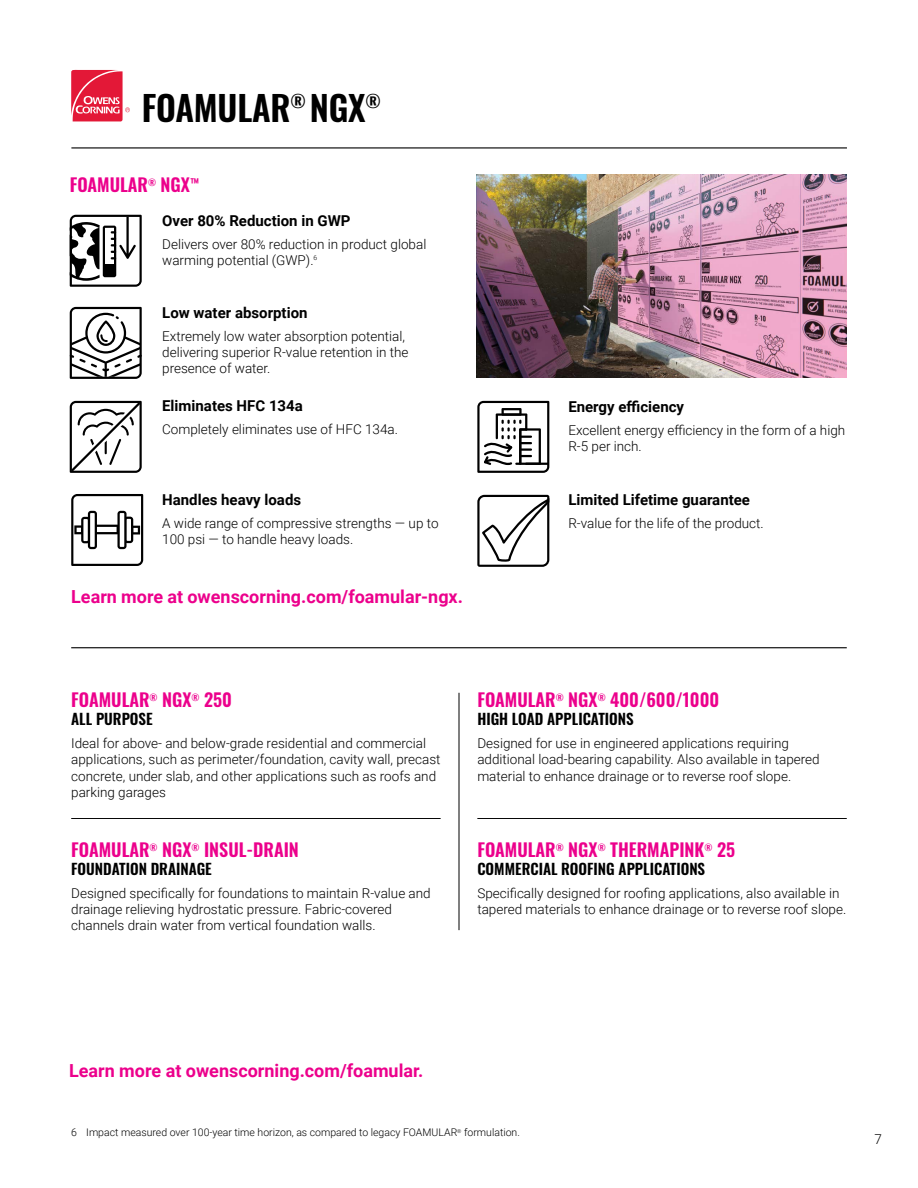
<style>
.page{position:relative;width:918px;height:1188px;background:#fff}
.page>*{position:absolute;margin:0;border:0;box-sizing:border-box;transform-origin:0 0}
.t1{font:600 34.5px "Oswald";letter-spacing:-.005em;color:#000}
.t2{font:600 18px "Oswald";color:#ec008c}
.t3{font:700 18px "Roboto";color:#ec008c}
.t4{font:700 15px "Roboto";color:#000}
.t5{font:600 15px "Oswald";color:#000}
.t6{font:300 13.5px/16.2px "Roboto";color:#000}
.t7{font:300 10.5px "Roboto";color:#000}
</style>
<div class="page">
<img style="left:476px;top:174px;width:371px;height:204px">
<hr style="left:71px;top:647px;width:776px;height:1px;background:#000">
<svg style="left:70px;top:307px;width:72px;height:72px"></svg>
<svg style="left:70px;top:401px;width:72px;height:72px"></svg>
<svg style="left:71px;top:494px;width:72px;height:72px"></svg>
<svg style="left:70px;top:215px;width:72px;height:72px"></svg>
<svg style="left:477px;top:401px;width:72px;height:72px"></svg>
<svg style="left:477px;top:495px;width:72px;height:72px"></svg>
<svg style="left:71px;top:70px;width:59px;height:52px"></svg>
<hr style="left:71px;top:818px;width:370px;height:1px;background:#000">
<hr style="left:477px;top:818px;width:370px;height:1px;background:#000">
<hr style="left:459px;top:693px;width:1px;height:237px;background:#000">
<hr style="left:71px;top:147px;width:776px;height:1px;background:#000">
<h1 class="t1" style="left:142px;top:89px;width:241px">FOAMULAR<sup>®</sup> NGX<sup>®</sup></h1>
<h2 class="t2" style="left:70px;top:175px;width:131px">FOAMULAR<sup>®</sup> NGX<sup>™</sup></h2>
<p class="t4" style="left:162px;top:210px;width:190px">Over 80% Reduction in GWP</p>
<p class="t6" style="left:162px;top:235px;width:266px">Delivers over 80% reduction in product global warming potential (GWP).<sup>6</sup></p>
<p class="t4" style="left:162px;top:302px;width:147px">Low water absorption</p>
<p class="t6" style="left:162px;top:328px;width:248px">Extremely low water absorption potential, delivering superior R-value retention in the presence of water.</p>
<p class="t4" style="left:162px;top:395px;width:142px">Eliminates HFC 134a</p>
<p class="t6" style="left:162px;top:421px;width:237px">Completely eliminates use of HFC 134a.</p>
<p class="t4" style="left:162px;top:489px;width:140px">Handles heavy loads</p>
<p class="t6" style="left:162px;top:515px;width:278px">A wide range of compressive strengths — up to<br>100 psi — to handle heavy loads.</p>
<h2 class="t3" style="left:71px;top:584px;width:393px">Learn more at owenscorning.com/foamular-ngx.</h2>
<p class="t4" style="left:568px;top:396px;width:117px">Energy efficiency</p>
<p class="t6" style="left:568px;top:422px;width:278px">Excellent energy efficiency in the form of a high<br>R-5 per inch.</p>
<p class="t4" style="left:568px;top:489px;width:183px">Limited Lifetime guarantee</p>
<p class="t6" style="left:568px;top:515px;width:197px">R-value for the life of the product.</p>
<h2 class="t2" style="left:71px;top:690px;width:162px">FOAMULAR<sup>®</sup> NGX<sup>®</sup> 250</h2>
<p class="t5" style="left:71px;top:711px;width:83px">ALL PURPOSE</p>
<p class="t6" style="left:71px;top:735px;width:371px">Ideal for above- and below-grade residential and commercial applications, such as perimeter/foundation, cavity wall, precast concrete, under slab, and other applications such as roofs and parking garages</p>
<h2 class="t2" style="left:71px;top:840px;width:229px">FOAMULAR<sup>®</sup> NGX<sup>®</sup> INSUL-DRAIN</h2>
<p class="t5" style="left:71px;top:861px;width:142px">FOUNDATION DRAINAGE</p>
<p class="t6" style="left:71px;top:884px;width:361px">Designed specifically for foundations to maintain R-value and drainage relieving hydrostatic pressure. Fabric-covered channels drain water from vertical foundation walls.</p>
<h2 class="t2" style="left:477px;top:690px;width:243px">FOAMULAR<sup>®</sup> NGX<sup>®</sup> 400/600/1000</h2>
<p class="t5" style="left:477px;top:711px;width:158px">HIGH LOAD APPLICATIONS</p>
<p class="t6" style="left:477px;top:735px;width:344px">Designed for use in engineered applications requiring additional load-bearing capability. Also available in tapered material to enhance drainage or to reverse roof slope.</p>
<h2 class="t2" style="left:477px;top:840px;width:259px">FOAMULAR<sup>®</sup> NGX<sup>®</sup> THERMAPINK<sup>®</sup> 25</h2>
<p class="t5" style="left:477px;top:861px;width:229px">COMMERCIAL ROOFING APPLICATIONS</p>
<p class="t6" style="left:477px;top:884px;width:370px">Specifically designed for roofing applications, also available in tapered materials to enhance drainage or to reverse roof slope.</p>
<h2 class="t3" style="left:69px;top:1058px;width:356px">Learn more at owenscorning.com/foamular.</h2>
<p class="t7" style="left:71px;top:1125px;width:450px">6 Impact measured over 100-year time horizon, as compared to legacy FOAMULAR<sup>®</sup> formulation.</p>
<p class="t6" style="left:875px;top:1131px;width:9px">7</p>
</div>
